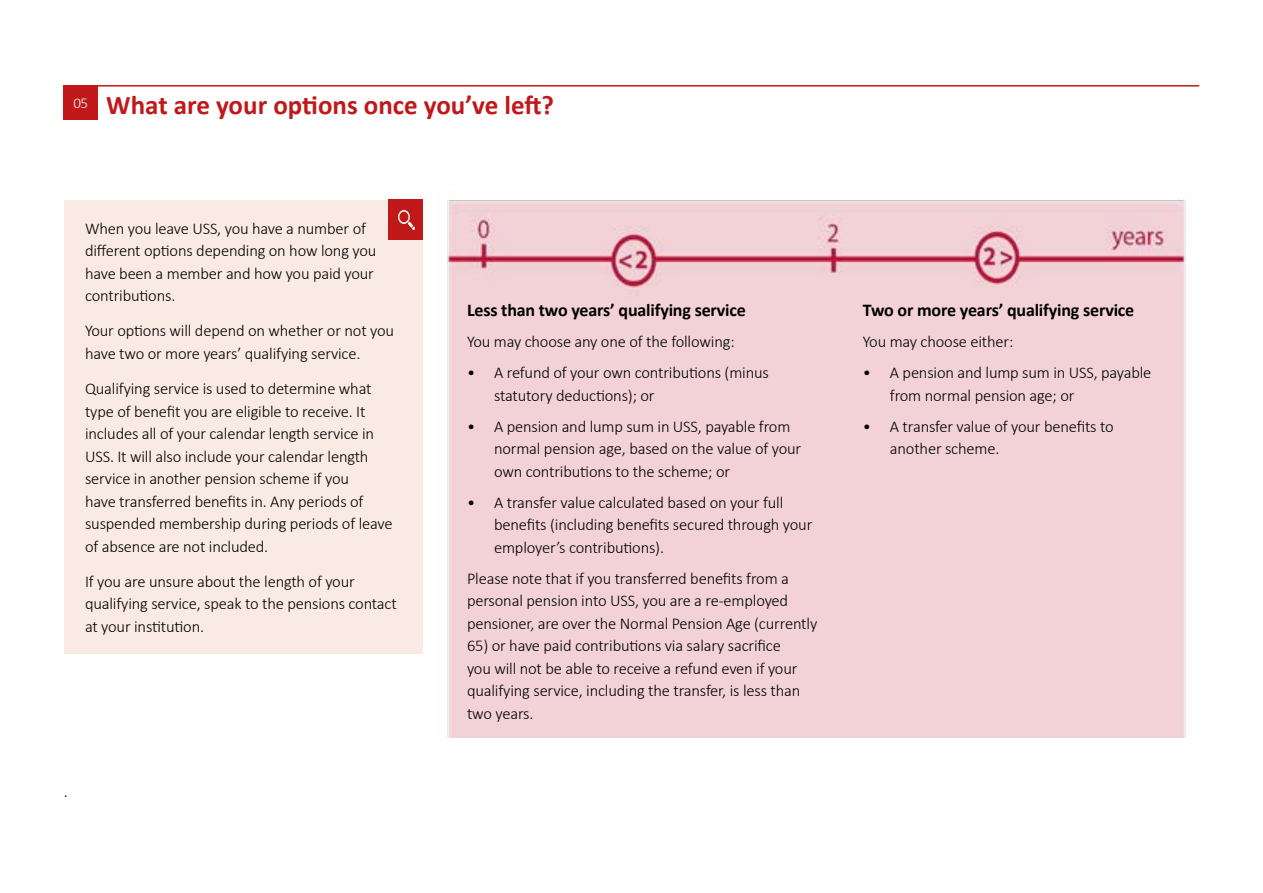
<style>
.page{position:relative;width:1263px;height:893px;background:#fff}
.page>*{position:absolute;margin:0;border:0;box-sizing:border-box;transform-origin:0 0}
.t1{font:700 27px "Calibri";color:#c1181a}
.t2{font:700 18px "Calibri";letter-spacing:-.01em;color:#000}
.t3{font:300 16.5px/22.5px "Calibri";letter-spacing:-.01em;color:#000}
.t4{font:300 15px "Calibri";color:#fff}
</style>
<div class="page">
<div style="left:64px;top:85px;width:34px;height:34px;background:#c1181a"></div>
<hr style="left:64px;top:85px;width:1135px;height:2px;background:#c1181a">
<div style="left:447px;top:199px;width:739px;height:539px;background:#f2d2d7"></div>
<div style="left:64px;top:200px;width:358px;height:453px;background:#f9eae4"></div>
<div style="left:388px;top:200px;width:34px;height:40px;background:#c1181a"></div>
<svg style="left:398px;top:210px;width:17px;height:20px"></svg>
<p class="t4" style="left:73px;top:93px;width:16px">05</p>
<h1 class="t1" style="left:106px;top:86px;width:449px">What are your options once you’ve left?</h1>
<p class="t3" style="left:85px;top:217px;width:293px">When you leave USS, you have a number of different options depending on how long you have been a member and how you paid your contributions.</p>
<p class="t3" style="left:85px;top:319px;width:311px">Your options will depend on whether or not you have two or more years’ qualifying service.</p>
<p class="t3" style="left:85px;top:377px;width:309px">Qualifying service is used to determine what type of benefit you are eligible to receive. It includes all of your calendar length service in USS. It will also include your calendar length service in another pension scheme if you<br>have transferred benefits in. Any periods of suspended membership during periods of leave of absence are not included.</p>
<p class="t3" style="left:85px;top:570px;width:313px">If you are unsure about the length of your qualifying service, speak to the pensions contact at your institution.</p>
<p class="t3" style="left:64px;top:780px;width:6px">.</p>
<p class="t2" style="left:467px;top:297px;width:280px">Less than two years’ qualifying service</p>
<p class="t3" style="left:467px;top:330px;width:269px">You may choose any one of the following:</p>
<p class="t3" style="left:494px;top:361px;width:276px;text-indent:-27px">• A refund of your own contributions (minus statutory deductions); or</p>
<p class="t3" style="left:494px;top:415px;width:309px;text-indent:-27px">• A pension and lump sum in USS, payable from normal pension age, based on the value of your own contributions to the scheme; or</p>
<p class="t3" style="left:494px;top:491px;width:320px;text-indent:-27px">• A transfer value calculated based on your full benefits (including benefits secured through your employer’s contributions).</p>
<p class="t3" style="left:467px;top:567px;width:352px">Please note that if you transferred benefits from a personal pension into USS, you are a re-employed pensioner, are over the Normal Pension Age (currently</p>
<p class="t3" style="left:467px;top:634px;width:335px">65) or have paid contributions via salary sacrifice you will not be able to receive a refund even if your qualifying service, including the transfer, is less than two years.</p>
<p class="t2" style="left:863px;top:297px;width:273px">Two or more years’ qualifying service</p>
<p class="t3" style="left:863px;top:330px;width:152px">You may choose either:</p>
<p class="t3" style="left:890px;top:361px;width:263px;text-indent:-27px">• A pension and lump sum in USS, payable from normal pension age; or</p>
<p class="t3" style="left:890px;top:415px;width:225px;text-indent:-27px">• A transfer value of your benefits to another scheme.</p>
</div>
